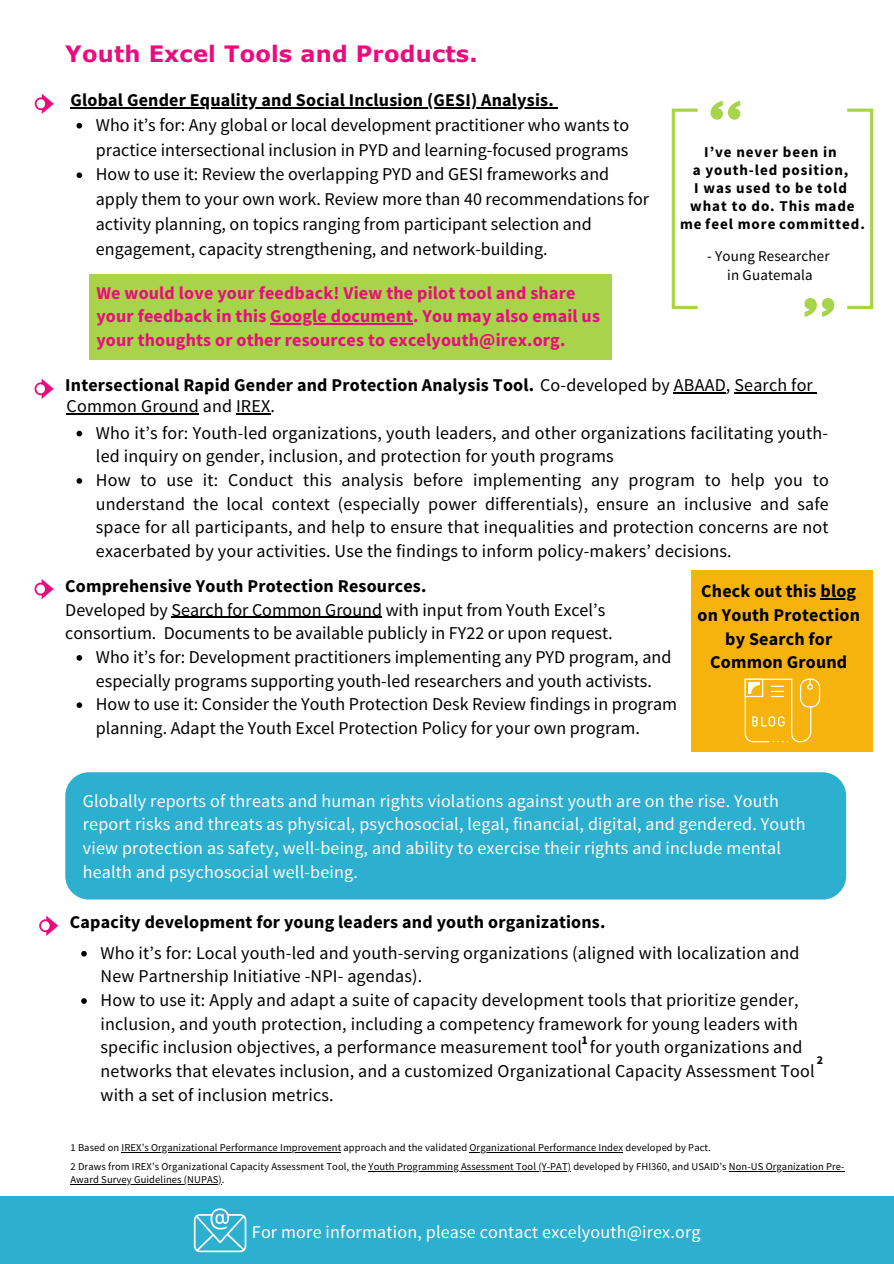
<style>
.page{position:relative;width:894px;height:1264px;background:#fff}
.page>*{position:absolute;margin:0;border:0;box-sizing:border-box;transform-origin:0 0}
.t1{font:700 22.5px "Verdana";letter-spacing:.01em;color:#ec0b7f}
.t2{font:18px/23.7px "Source Sans Pro";color:#000}
.t3{font:18px/23.7px "Source Sans Pro";letter-spacing:.01em;color:#fff}
.t4{font:700 18px/23.7px "Source Sans Pro";letter-spacing:.01em;color:#000;text-align:center}
.t5{font:700 18px/23.7px "Source Sans Pro";letter-spacing:.01em;color:#ec0b7f}
.t6{font:700 15px/18px "Source Sans Pro";letter-spacing:.06em;color:#000;text-align:center}
.t7{font:15px "Source Sans Pro";letter-spacing:.01em;color:#000}
.t8{font:700 12px "Source Sans Pro";color:#000}
.t9{font:10.5px/13.2px "Source Sans Pro";letter-spacing:.01em;color:#000}
.s1{font-weight:400}
</style>
<div class="page">
<div style="left:0;top:1195px;width:893px;height:68px;background:#2dafcf"></div>
<div style="left:89px;top:274px;width:523px;height:85px;background:#a7d44a"></div>
<hr style="left:270px;top:323px;width:143px;height:1px;background:#ec0b7f">
<svg style="left:35px;top:579px;width:19px;height:20px"></svg>
<svg style="left:39px;top:915px;width:19px;height:20px"></svg>
<svg style="left:81px;top:951px;width:6px;height:5px"></svg>
<svg style="left:81px;top:998px;width:6px;height:5px"></svg>
<svg style="left:35px;top:94px;width:19px;height:20px"></svg>
<svg style="left:35px;top:379px;width:19px;height:20px"></svg>
<svg style="left:76px;top:431px;width:6px;height:5px"></svg>
<svg style="left:76px;top:478px;width:6px;height:6px"></svg>
<hr style="left:673px;top:392px;width:52px;height:1px;background:#000">
<hr style="left:734px;top:392px;width:78px;height:1px;background:#000">
<hr style="left:67px;top:413px;width:132px;height:2px;background:#000">
<hr style="left:236px;top:413px;width:34px;height:2px;background:#000">
<svg style="left:710px;top:101px;width:30px;height:19px"></svg>
<svg style="left:804px;top:298px;width:30px;height:19px"></svg>
<svg style="left:671px;top:109px;width:26px;height:200px"></svg>
<svg style="left:847px;top:109px;width:26px;height:200px"></svg>
<div style="left:65px;top:772px;width:780px;height:127px;background:#2dafcf;border-radius:24px"></div>
<div style="left:691px;top:570px;width:181px;height:181px;background:#f7b30d"></div>
<svg style="left:744px;top:678px;width:75px;height:64px"></svg>
<hr style="left:820px;top:598px;width:36px;height:1px;background:#000">
<svg style="left:76px;top:655px;width:6px;height:5px"></svg>
<svg style="left:76px;top:702px;width:6px;height:6px"></svg>
<hr style="left:171px;top:616px;width:211px;height:2px;background:#000">
<svg style="left:76px;top:123px;width:6px;height:5px"></svg>
<svg style="left:76px;top:172px;width:6px;height:6px"></svg>
<hr style="left:70px;top:107px;width:484px;height:2px;background:#000">
<hr style="left:121px;top:1152px;width:220px;height:1px;background:#000">
<hr style="left:469px;top:1152px;width:154px;height:1px;background:#000">
<hr style="left:368px;top:1170px;width:203px;height:1px;background:#000">
<hr style="left:728px;top:1170px;width:116px;height:1px;background:#000">
<hr style="left:70px;top:1183px;width:152px;height:1px;background:#000">
<svg style="left:194px;top:1208px;width:52px;height:44px"></svg>
<p class="t1" style="left:65px;top:40px;width:414px">Youth Excel Tools and Products.</p>
<p class="t4" style="left:70px;top:88px;width:484px">Global Gender Equality and Social Inclusion (GESI) Analysis.</p>
<p class="t2" style="left:96px;top:112px;width:534px;line-height:24.8px">Who it’s for: Any global or local development practitioner who wants to practice intersectional inclusion in PYD and learning-focused programs</p>
<p class="t2" style="left:96px;top:161px;width:554px;line-height:24.8px">How to use it: Review the overlapping PYD and GESI frameworks and apply them to your own work. Review more than 40 recommendations for activity planning, on topics ranging from participant selection and engagement, capacity strengthening, and network-building.</p>
<p class="t5" style="left:96px;top:280px;width:505px">We would love your feedback! View the pilot tool and share your feedback in this Google document. You may also email us your thoughts or other resources to excelyouth@irex.org.</p>
<p class="t6" style="left:704px;top:142px;width:134px">I’ve never been in</p>
<p class="t6" style="left:692px;top:160px;width:157px">a youth-led position,</p>
<p class="t6" style="left:694px;top:178px;width:154px">I was used to be told</p>
<p class="t6" style="left:680px;top:196px;width:186px">what to do. This made me feel more committed.</p>
<p class="t7" style="left:707px;top:246px;width:124px">- Young Researcher</p>
<p class="t7" style="left:727px;top:265px;width:87px">in Guatemala</p>
<p class="t4" style="left:65px;top:373px;width:748px">Intersectional Rapid Gender and Protection Analysis Tool. <span class="s1">Co-developed by ABAAD, Search for</span></p>
<p class="t2" style="left:67px;top:394px;width:210px">Common Ground and IREX.</p>
<p class="t2" style="left:96px;top:420px;width:733px">Who it’s for: Youth-led organizations, youth leaders, and other organizations facilitating youth&shy;led inquiry on gender, inclusion, and protection for youth programs</p>
<p class="t2" style="left:96px;top:468px;width:734px;text-align:justify">How to use it: Conduct this analysis before implementing any program to help you to understand the local context (especially power differentials), ensure an inclusive and safe space for all participants, and help to ensure that inequalities and protection concerns are not exacerbated by your activities. Use the findings to inform policy-makers’ decisions.</p>
<p class="t4" style="left:65px;top:573px;width:362px">Comprehensive Youth Protection Resources.</p>
<p class="t4" style="left:697px;top:579px;width:164px">Check out this blog on Youth Protection by Search for</p>
<p class="t2" style="left:65px;top:597px;width:549px">Developed by Search for Common Ground with input from Youth Excel’s consortium. Documents to be available publicly in FY22 or upon request.</p>
<p class="t2" style="left:96px;top:644px;width:576px">Who it’s for: Development practitioners implementing any PYD program, and</p>
<p class="t4" style="left:710px;top:650px;width:138px">Common Ground</p>
<p class="t2" style="left:96px;top:668px;width:557px">especially programs supporting youth-led researchers and youth activists.</p>
<p class="t2" style="left:96px;top:692px;width:582px">How to use it: Consider the Youth Protection Desk Review findings in program planning. Adapt the Youth Excel Protection Policy for your own program.</p>
<p class="t3" style="left:83px;top:788px;width:724px">Globally reports of threats and human rights violations against youth are on the rise. Youth report risks and threats as physical, psychosocial, legal, financial, digital, and gendered. Youth view protection as safety, well-being, and ability to exercise their rights and include mental health and psychosocial well-being.</p>
<p class="t4" style="left:70px;top:910px;width:537px">Capacity development for young leaders and youth organizations.</p>
<p class="t2" style="left:100px;top:940px;width:700px">Who it’s for: Local youth-led and youth-serving organizations (aligned with localization and<br>New Partnership Initiative -NPI- agendas).</p>
<p class="t2" style="left:100px;top:987px;width:715px">How to use it: Apply and adapt a suite of capacity development tools that prioritize gender, inclusion, and youth protection, including a competency framework for young leaders with specific inclusion objectives, a performance measurement tool for youth organizations and networks that elevates inclusion, and a customized Organizational Capacity Assessment Tool with a set of inclusion metrics.</p>
<p class="t8" style="left:581px;top:1031px;width:8px">1</p>
<p class="t8" style="left:816px;top:1051px;width:8px">2</p>
<p class="t9" style="left:70px;top:1140px;width:641px">1 Based on IREX’s Organizational Performance Improvement approach and the validated Organizational Performance Index developed by Pact.</p>
<p class="t9" style="left:70px;top:1159px;width:775px">2 Draws from IREX’s Organizational Capacity Assessment Tool, the Youth Programming Assessment Tool (Y-PAT) developed by FHI360, and USAID’s Non-US Organization Pre-<br>Award Survey Guidelines (NUPAS).</p>
<p class="t3" style="left:252px;top:1219px;width:450px">For more information, please contact excelyouth@irex.org</p>
</div>
